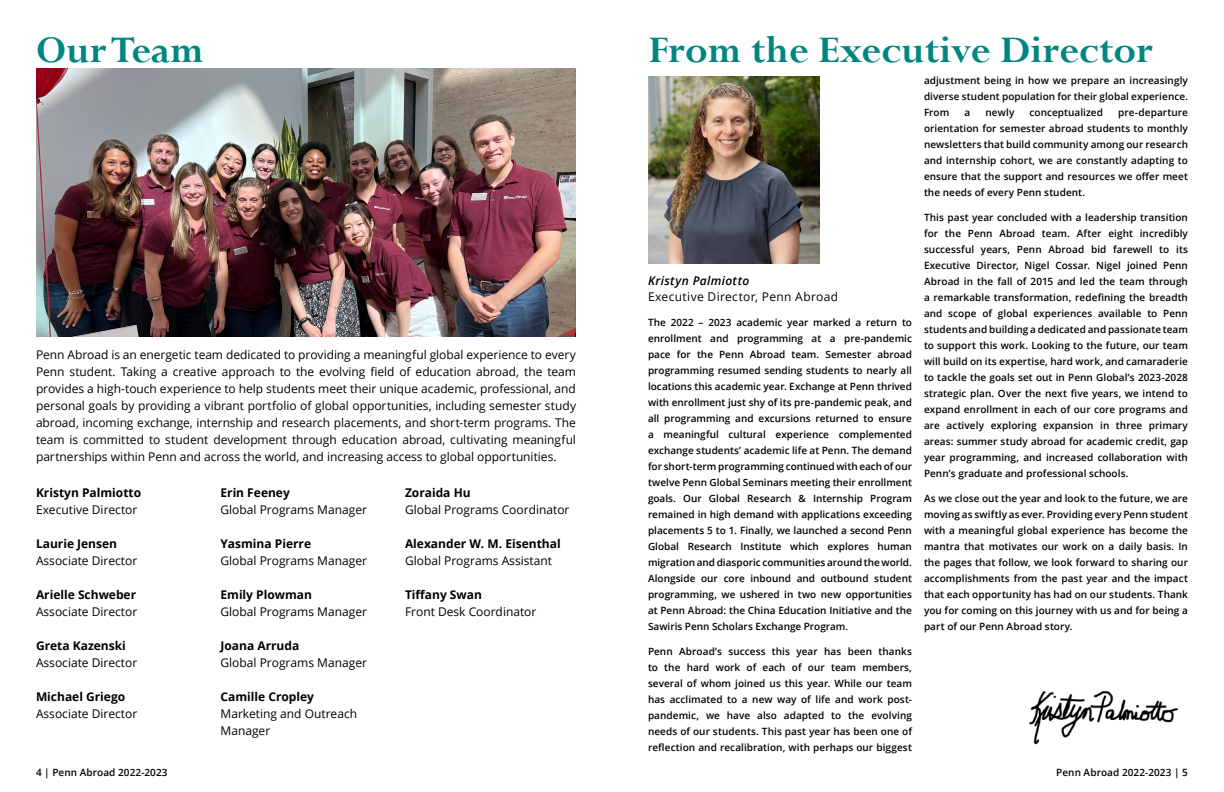
<style>
.page{position:relative;width:1224px;height:792px;background:#fff}
.page>*{position:absolute;margin:0;border:0;box-sizing:border-box;transform-origin:0 0}
.Title_TOC{font:700 42px "Perpetua";color:#008681}
.Body_Text{font:12px/17px "Open Sans";letter-spacing:-.005em;color:#000;text-align:justify}
.Staff_List_Text{font:12px/17px "Open Sans";color:#000}
.Staff_List_Text-2{font:700 12px "Open Sans";color:#000}
.Quote_Name{font:12px "Open Sans";letter-spacing:.03em;color:#000}
.Quote_Name-2{font:italic 600 12px "Open Sans";letter-spacing:.03em;color:#000}
.Letter{font:600 10px/16px "Open Sans";letter-spacing:.005em;color:#000;text-align:justify}
</style>
<div class="page">
<img style="left:36px;top:69px;width:540px;height:268px">
<img style="left:648px;top:76px;width:172px;height:188px">
<img style="left:1029px;top:690px;width:150px;height:55px">
<h2 class="Title_TOC" style="left:36px;top:24px;width:169px">Our Team</h2>
<p class="Body_Text" style="left:36px;top:346px;width:542px">Penn Abroad is an energetic team dedicated to providing a meaningful global experience to every Penn student. Taking a creative approach to the evolving field of education abroad, the team provides a high-touch experience to help students meet their unique academic, professional, and personal goals by providing a vibrant portfolio of global opportunities, including semester study abroad, incoming exchange, internship and research placements, and short-term programs. The team is committed to student development through education abroad, cultivating meaningful partnerships within Penn and across the world, and increasing access to global opportunities.</p>
<p class="Staff_List_Text-2" style="left:36px;top:484px;width:107px">Kristyn Palmiotto</p>
<p class="Staff_List_Text" style="left:36px;top:501px;width:103px">Executive Director</p>
<p class="Staff_List_Text-2" style="left:36px;top:535px;width:83px">Laurie Jensen</p>
<p class="Staff_List_Text" style="left:36px;top:552px;width:103px">Associate Director</p>
<p class="Staff_List_Text-2" style="left:36px;top:586px;width:102px">Arielle Schweber</p>
<p class="Staff_List_Text" style="left:36px;top:603px;width:103px">Associate Director</p>
<p class="Staff_List_Text-2" style="left:36px;top:637px;width:91px">Greta Kazenski</p>
<p class="Staff_List_Text" style="left:36px;top:654px;width:103px">Associate Director</p>
<p class="Staff_List_Text-2" style="left:36px;top:688px;width:91px">Michael Griego</p>
<p class="Staff_List_Text" style="left:36px;top:705px;width:103px">Associate Director</p>
<p class="Staff_List_Text-2" style="left:220px;top:484px;width:71px">Erin Feeney</p>
<p class="Staff_List_Text" style="left:220px;top:501px;width:148px">Global Programs Manager</p>
<p class="Staff_List_Text-2" style="left:220px;top:535px;width:92px">Yasmina Pierre</p>
<p class="Staff_List_Text" style="left:220px;top:552px;width:148px">Global Programs Manager</p>
<p class="Staff_List_Text-2" style="left:220px;top:586px;width:93px">Emily Plowman</p>
<p class="Staff_List_Text" style="left:220px;top:603px;width:148px">Global Programs Manager</p>
<p class="Staff_List_Text-2" style="left:220px;top:637px;width:80px">Joana Arruda</p>
<p class="Staff_List_Text" style="left:220px;top:654px;width:148px">Global Programs Manager</p>
<p class="Staff_List_Text-2" style="left:220px;top:688px;width:95px">Camille Cropley</p>
<p class="Staff_List_Text" style="left:220px;top:705px;width:138px">Marketing and Outreach<br>Manager</p>
<p class="Staff_List_Text-2" style="left:405px;top:484px;width:67px">Zoraida Hu</p>
<p class="Staff_List_Text" style="left:405px;top:501px;width:166px">Global Programs Coordinator</p>
<p class="Staff_List_Text-2" style="left:405px;top:535px;width:157px">Alexander W. M. Eisenthal</p>
<p class="Staff_List_Text" style="left:405px;top:552px;width:149px">Global Programs Assistant</p>
<p class="Staff_List_Text-2" style="left:405px;top:586px;width:78px">Tiffany Swan</p>
<p class="Staff_List_Text" style="left:405px;top:603px;width:133px">Front Desk Coordinator</p>
<h2 class="Title_TOC" style="left:648px;top:24px;width:507px">From the Executive Director</h2>
<p class="Quote_Name-2" style="left:648px;top:272px;width:103px">Kristyn Palmiotto</p>
<p class="Quote_Name" style="left:648px;top:288px;width:192px">Executive Director, Penn Abroad</p>
<p class="Letter" style="left:648px;top:314px;width:266px">The 2022 – 2023 academic year marked a return to enrollment and programming at a pre-pandemic pace for the Penn Abroad team. Semester abroad programming resumed sending students to nearly all locations this academic year. Exchange at Penn thrived with enrollment just shy of its pre-pandemic peak, and all programming and excursions returned to ensure a meaningful cultural experience complemented exchange students’ academic life at Penn. The demand for short-term programming continued with each of our twelve Penn Global Seminars meeting their enrollment goals. Our Global Research &amp; Internship Program remained in high demand with applications exceeding placements 5 to 1. Finally, we launched a second Penn Global Research Institute which explores human migration and diasporic communities around the world.<br>Alongside our core inbound and outbound student programming, we ushered in two new opportunities at Penn Abroad: the China Education Initiative and the Sawiris Penn Scholars Exchange Program.</p>
<p class="Letter" style="left:648px;top:643px;width:266px">Penn Abroad’s success this year has been thanks to the hard work of each of our team members, several of whom joined us this year. While our team has acclimated to a new way of life and work post&shy;pandemic, we have also adapted to the evolving needs of our students. This past year has been one of reflection and recalibration, with perhaps our biggest</p>
<p class="Letter" style="left:924px;top:72px;width:266px">adjustment being in how we prepare an increasingly diverse student population for their global experience.<br>From</p>
<p class="Letter" style="left:924px;top:104px;width:266px;text-indent:194px">pre-departure orientation for semester abroad students to monthly newsletters that build community among our research and internship cohort, we are constantly adapting to ensure that the support and resources we offer meet the needs of every Penn student.</p>
<p class="Letter" style="left:924px;top:209px;width:266px">This past year concluded with a leadership transition for the Penn Abroad team. After eight incredibly successful years, Penn Abroad bid farewell to its Executive Director, Nigel Cossar. Nigel joined Penn Abroad in the fall of 2015 and led the team through a remarkable transformation, redefining the breadth and scope of global experiences available to Penn students and building a dedicated and passionate team to support this work. Looking to the future, our team will build on its expertise, hard work, and camaraderie to tackle the goals set out in Penn Global’s 2023-2028 strategic plan. Over the next five years, we intend to expand enrollment in each of our core programs and are actively exploring expansion in three primary areas: summer study abroad for academic credit, gap year programming, and increased collaboration with Penn’s graduate and professional schools.</p>
<p class="Letter" style="left:924px;top:490px;width:266px">As we close out the year and look to the future, we are moving as swiftly as ever. Providing every Penn student with a meaningful global experience has become the mantra that motivates our work on a daily basis. In the pages that follow, we look forward to sharing our accomplishments from the past year and the impact that each opportunity has had on our students. Thank you for coming on this journey with us and for being a part of our Penn Abroad story.</p>
<p class="Letter" style="left:965px;top:104px;width:7px">a</p>
<p class="Letter" style="left:986px;top:104px;width:30px">newly</p>
<p class="Letter" style="left:1030px;top:104px;width:75px">conceptualized</p>
<p class="Letter" style="left:36px;top:764px;width:133px">4 | Penn Abroad 2022-2023</p>
<p class="Letter" style="left:1056px;top:764px;width:133px">Penn Abroad 2022-2023 | 5</p>
</div>
